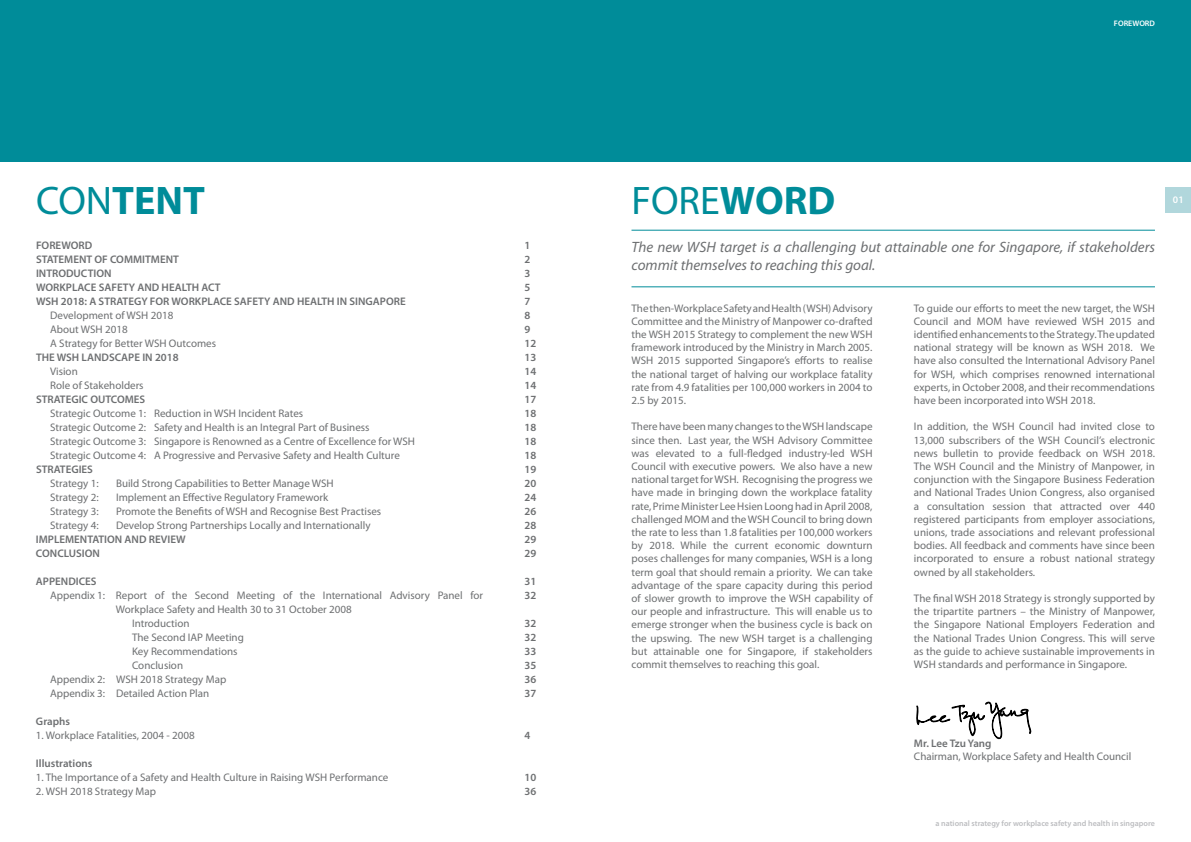
<style>
.page{position:relative;width:1191px;height:842px;background:#fff}
.page>*{position:absolute;margin:0;border:0;box-sizing:border-box;transform-origin:0 0}
.t1{font:40px "Myriad Pro";color:#008c99}
.t2{font:700 40px "Myriad Pro";color:#008c99}
.t3{font:italic 15px/18px "Myriad Pro";color:#6d6f71}
.t4{font:11px/13.2px "Myriad Pro";color:#6d6f71;text-align:justify}
.t5{font:600 11px/14px "Myriad Pro";color:#6d6f71}
.t6{font:600 10px "Myriad Pro";color:#fff}
.t7{font:600 8px "Myriad Pro";color:#bcbdc0}
.t8{font:600 8px "Myriad Pro";color:#fff}
.s1{font-weight:400}
.s2{font-weight:700}
</style>
<div class="page">
<div style="left:0;top:0;width:1191px;height:162px;background:#008c99"></div>
<div style="left:1165px;top:187px;width:26px;height:26px;background:#b1d7dc"></div>
<hr style="left:631px;top:230px;width:524px;height:1px;background:#008c99">
<hr style="left:631px;top:286px;width:524px;height:1px;background:#008c99">
<svg style="left:916px;top:701px;width:115px;height:38px"></svg>
<h1 class="t2" style="left:36px;top:179px;width:171px"><span class="s1">CON</span>TENT</h1>
<p class="t5" style="left:36px;top:238px;width:371px">FOREWORD<br>STATEMENT OF COMMITMENT<br>INTRODUCTION<br>WORKPLACE SAFETY AND HEALTH ACT<br>WSH 2018: A STRATEGY FOR WORKPLACE SAFETY AND HEALTH IN SINGAPORE</p>
<p class="t4" style="left:50px;top:309px;width:167px;line-height:14px;text-align:left">Development of WSH 2018<br>About WSH 2018<br>A Strategy for Better WSH Outcomes</p>
<p class="t5" style="left:36px;top:350px;width:144px">THE WSH LANDSCAPE IN 2018</p>
<p class="t4" style="left:50px;top:365px;width:95px;line-height:14px">Vision<br>Role of Stakeholders</p>
<p class="t5" style="left:36px;top:392px;width:111px">STRATEGIC OUTCOMES</p>
<p class="t4" style="left:50px;top:407px;width:366px;line-height:14px;text-align:left">Strategic Outcome 1: Reduction in WSH Incident Rates<br>Strategic Outcome 2: Safety and Health is an Integral Part of Business<br>Strategic Outcome 3: Singapore is Renowned as a Centre of Excellence for WSH Strategic Outcome 4: A Progressive and Pervasive Safety and Health Culture</p>
<p class="t5" style="left:36px;top:462px;width:58px">STRATEGIES</p>
<p class="t4" style="left:50px;top:477px;width:50px">Strategy 1:</p>
<p class="t4" style="left:116px;top:477px;width:219px">Build Strong Capabilities to Better Manage WSH</p>
<p class="t4" style="left:50px;top:491px;width:50px">Strategy 2:</p>
<p class="t4" style="left:116px;top:491px;width:214px">Implement an Effective Regulatory Framework</p>
<p class="t4" style="left:50px;top:505px;width:50px">Strategy 3:</p>
<p class="t4" style="left:116px;top:505px;width:267px">Promote the Benefits of WSH and Recognise Best Practises</p>
<p class="t4" style="left:50px;top:519px;width:50px">Strategy 4:</p>
<p class="t4" style="left:116px;top:519px;width:256px">Develop Strong Partnerships Locally and Internationally</p>
<p class="t5" style="left:36px;top:532px;width:151px">IMPLEMENTATION AND REVIEW<br>CONCLUSION</p>
<p class="t5" style="left:36px;top:574px;width:62px">APPENDICES</p>
<p class="t4" style="left:50px;top:589px;width:434px">Appendix 1: Report of the Second Meeting of the International Advisory Panel for</p>
<p class="t4" style="left:116px;top:603px;width:237px">Workplace Safety and Health 30 to 31 October 2008</p>
<p class="t4" style="left:132px;top:617px;width:59px">Introduction</p>
<p class="t4" style="left:132px;top:631px;width:113px">The Second IAP Meeting</p>
<p class="t4" style="left:132px;top:645px;width:107px">Key Recommendations</p>
<p class="t4" style="left:132px;top:659px;width:53px">Conclusion</p>
<p class="t4" style="left:50px;top:673px;width:178px">Appendix 2: WSH 2018 Strategy Map</p>
<p class="t4" style="left:50px;top:687px;width:161px">Appendix 3: Detailed Action Plan</p>
<p class="t5" style="left:36px;top:714px;width:36px">Graphs</p>
<p class="t4" style="left:36px;top:729px;width:160px">1. Workplace Fatalities, 2004 - 2008</p>
<p class="t5" style="left:36px;top:756px;width:58px">Illustrations</p>
<p class="t4" style="left:36px;top:771px;width:354px">1. The Importance of a Safety and Health Culture in Raising WSH Performance</p>
<p class="t4" style="left:36px;top:785px;width:122px">2. WSH 2018 Strategy Map</p>
<p class="t5" style="left:524px;top:238px;width:13px">1<br>2<br>3<br>5<br>7<br>8<br>9<br>12<br>13<br>14<br>14<br>17<br>18<br>18<br>18<br>18<br>19<br>20<br>24<br>26<br>28<br>29<br>29</p>
<p class="t5" style="left:524px;top:574px;width:13px">31<br>32</p>
<p class="t5" style="left:524px;top:616px;width:13px;text-align:justify">32<br>32<br>33<br>35<br>36<br>37</p>
<p class="t5" style="left:524px;top:728px;width:7px">4</p>
<p class="t5" style="left:524px;top:770px;width:13px">10<br>36</p>
<p class="t8" style="left:1114px;top:18px;width:42px">FOREWORD</p>
<h1 class="t1" style="left:631px;top:179px;width:205px">FORE<span class="s2">WORD</span></h1>
<p class="t6" style="left:1172px;top:194px;width:13px">01</p>
<h2 class="t3" style="left:631px;top:238px;width:525px">The new WSH target is a challenging but attainable one for Singapore, if stakeholders commit themselves to reaching this goal.</h2>
<p class="t4" style="left:631px;top:301px;width:242px">The then-Workplace Safety and Health (WSH) Advisory Committee and the Ministry of Manpower co-drafted the WSH 2015 Strategy to complement the new WSH framework introduced by the Ministry in March 2005.<br>WSH 2015 supported Singapore’s efforts to realise the national target of halving our workplace fatality rate from 4.9 fatalities per 100,000 workers in 2004 to 2.5 by 2015.</p>
<p class="t4" style="left:631px;top:420px;width:242px">There have been many changes to the WSH landscape since then. Last year, the WSH Advisory Committee was elevated to a full-fledged industry-led WSH Council with executive powers. We also have a new national target for WSH. Recognising the progress we have made in bringing down the workplace fatality rate, Prime Minister Lee Hsien Loong had in April 2008, challenged MOM and the WSH Council to bring down the rate to less than 1.8 fatalities per 100,000 workers by 2018. While the current economic downturn poses challenges for many companies, WSH is a long term goal that should remain a priority. We can take advantage of the spare capacity during this period of slower growth to improve the WSH capability of our people and infrastructure. This will enable us to emerge stronger when the business cycle is back on the upswing. The new WSH target is a challenging but attainable one for Singapore, if stakeholders commit themselves to reaching this goal.</p>
<p class="t4" style="left:914px;top:301px;width:242px">To guide our efforts to meet the new target, the WSH Council and MOM have reviewed WSH 2015 and identified enhancements to the Strategy. The updated national strategy will be known as WSH 2018. We have also consulted the International Advisory Panel for WSH, which comprises renowned international experts, in October 2008, and their recommendations have been incorporated into WSH 2018.</p>
<p class="t4" style="left:914px;top:420px;width:242px">In addition, the WSH Council had invited close to 13,000 subscribers of the WSH Council’s electronic news bulletin to provide feedback on WSH 2018.<br>The WSH Council and the Ministry of Manpower, in conjunction with the Singapore Business Federation and National Trades Union Congress, also organised a consultation session that attracted over 440 registered participants from employer associations, unions, trade associations and relevant professional bodies. All feedback and comments have since been incorporated to ensure a robust national strategy owned by all stakeholders.</p>
<p class="t4" style="left:914px;top:592px;width:242px">The final WSH 2018 Strategy is strongly supported by the tripartite partners – the Ministry of Manpower, the Singapore National Employers Federation and the National Trades Union Congress. This will serve as the guide to achieve sustainable improvements in WSH standards and performance in Singapore.</p>
<p class="t5" style="left:914px;top:736px;width:79px">Mr. Lee Tzu Yang</p>
<p class="t4" style="left:914px;top:750px;width:219px">Chairman, Workplace Safety and Health Council</p>
<p class="t7" style="left:935px;top:818px;width:221px">a national strategy for workplace safety and health in singapore</p>
</div>
